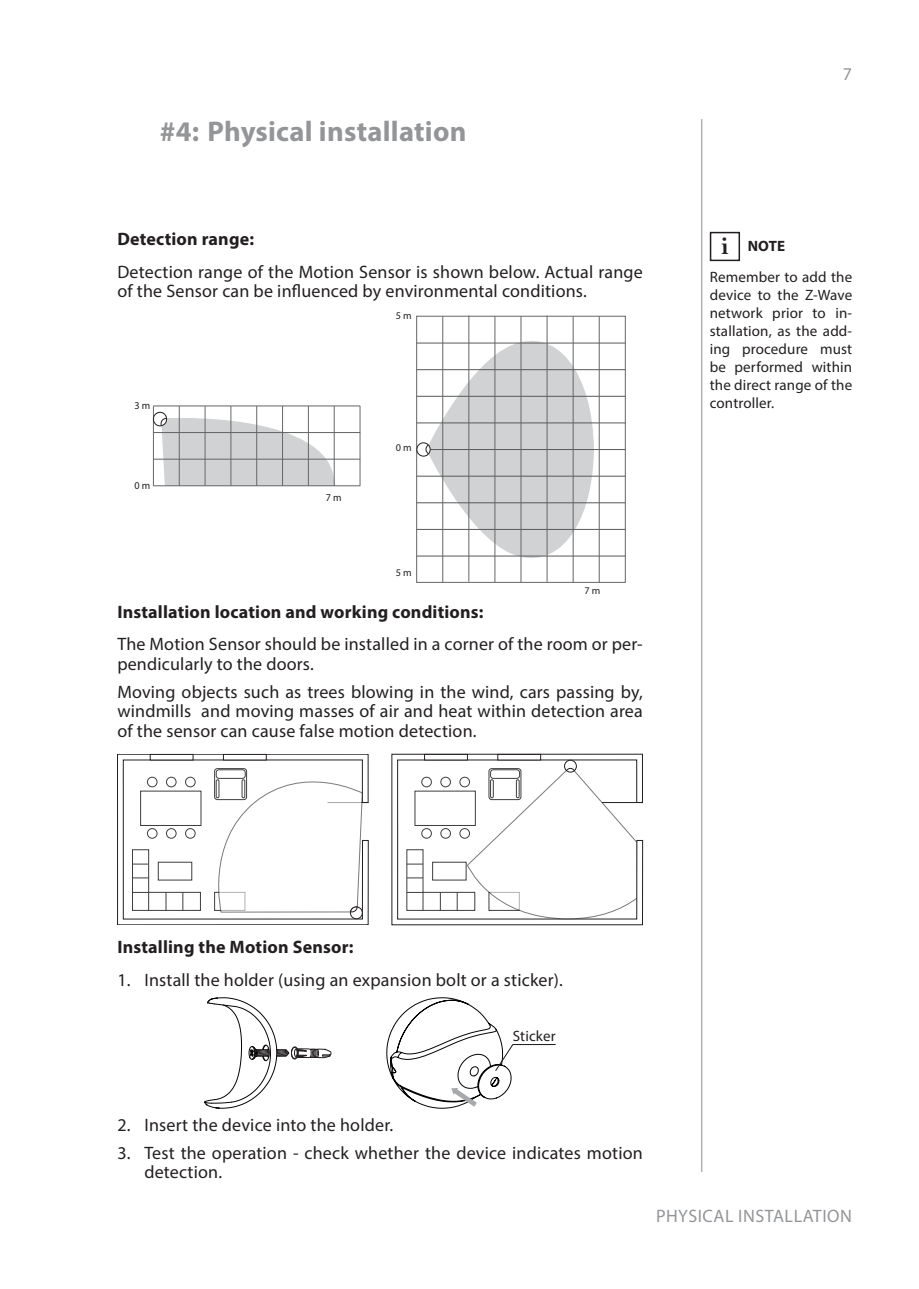
<style>
.page{position:relative;width:919px;height:1289px;background:#fff}
.page>*{position:absolute;margin:0;border:0;box-sizing:border-box;transform-origin:0 0}
.t1{font:700 28.5px "Myriad Pro";letter-spacing:.01em;color:#939598}
.t2{font:24.75px "Bell MT Bold";color:#231f20}
.t3{font:18px/19.5px "Myriad Pro";letter-spacing:.01em;color:#231f20}
.t4{font:700 18px "Myriad Pro";letter-spacing:.01em;color:#231f20}
.t5{font:18px "Myriad Pro";letter-spacing:.025em;color:#939598}
.Pasek_-_treść_tipów{font:15px/18px "Myriad Pro";letter-spacing:.01em;color:#231f20;text-align:justify}
.Pasek_-_treść_tipów-2{font:700 15px "Myriad Pro";color:#231f20}
.t6{font:10.5px "Myriad Pro";color:#231f20}
.t7{font:10.2px "Myriad Pro";color:#231f20}
</style>
<div class="page">
<hr style="left:701px;top:119px;width:1px;height:1052px;background:#939598">
<div style="left:709px;top:232px;width:31px;height:29px;border:2px solid #231f20"></div>
<div style="left:416px;top:316px;width:209px;height:266px;border:1px solid #646666"></div>
<hr style="left:416px;top:556px;width:209px;height:1px;background:#585959">
<hr style="left:416px;top:529px;width:209px;height:1px;background:#585959">
<hr style="left:416px;top:502px;width:209px;height:1px;background:#585959">
<hr style="left:416px;top:476px;width:209px;height:1px;background:#585959">
<hr style="left:416px;top:449px;width:209px;height:1px;background:#585959">
<hr style="left:416px;top:422px;width:209px;height:1px;background:#585959">
<hr style="left:416px;top:396px;width:209px;height:1px;background:#585959">
<hr style="left:416px;top:369px;width:209px;height:1px;background:#585959">
<hr style="left:416px;top:343px;width:209px;height:1px;background:#585959">
<hr style="left:442px;top:316px;width:1px;height:266px;background:#646666">
<div style="left:416px;top:443px;width:14px;height:13px;background:#fff;border-radius:50%"></div>
<div style="left:416px;top:442px;width:14px;height:14px;border:1px solid #231f20;border-radius:50%"></div>
<svg style="left:425px;top:326px;width:169px;height:247px"></svg>
<hr style="left:468px;top:315px;width:1px;height:266px;background:#646666">
<hr style="left:494px;top:316px;width:1px;height:266px;background:#646666">
<hr style="left:520px;top:316px;width:1px;height:266px;background:#646666">
<hr style="left:546px;top:316px;width:1px;height:265px;background:#646666">
<hr style="left:573px;top:316px;width:1px;height:266px;background:#646666">
<hr style="left:599px;top:316px;width:1px;height:266px;background:#646666">
<svg style="left:117px;top:754px;width:251px;height:171px"></svg>
<svg style="left:391px;top:753px;width:252px;height:172px"></svg>
<svg style="left:204px;top:997px;width:127px;height:111px"></svg>
<div style="left:291px;top:1047px;width:6px;height:11px;border:1px solid #231f20;border-radius:50%"></div>
<hr style="left:512px;top:1044px;width:43px;height:1px;background:#181619">
<svg style="left:386px;top:997px;width:127px;height:111px"></svg>
<hr style="left:360px;top:406px;width:1px;height:80px;background:#646666">
<hr style="left:334px;top:406px;width:1px;height:80px;background:#646666">
<hr style="left:308px;top:406px;width:1px;height:80px;background:#646666">
<hr style="left:282px;top:406px;width:1px;height:80px;background:#646666">
<hr style="left:256px;top:406px;width:1px;height:80px;background:#646666">
<hr style="left:231px;top:406px;width:1px;height:80px;background:#646666">
<hr style="left:205px;top:406px;width:1px;height:80px;background:#646666">
<hr style="left:179px;top:406px;width:1px;height:80px;background:#646666">
<hr style="left:153px;top:406px;width:1px;height:80px;background:#646666">
<hr style="left:153px;top:485px;width:207px;height:1px;background:#646666">
<hr style="left:153px;top:459px;width:207px;height:1px;background:#646666">
<hr style="left:153px;top:432px;width:207px;height:1px;background:#646666">
<hr style="left:153px;top:405px;width:207px;height:1px;background:#646666">
<svg style="left:152px;top:411px;width:183px;height:75px"></svg>
<p class="t1" style="left:160px;top:112px;width:308px">#4: Physical installation</p>
<p class="t4" style="left:117px;top:227px;width:138px">Detection range:</p>
<p class="t3" style="left:117px;top:261px;width:527px">Detection range of the Motion Sensor is shown below. Actual range of the Sensor can be influenced by environmental conditions.</p>
<p class="t6" style="left:134px;top:399px;width:17px">3 m</p>
<p class="t6" style="left:134px;top:479px;width:17px">0 m</p>
<p class="t6" style="left:326px;top:490px;width:17px">7 m</p>
<p class="t7" style="left:396px;top:310px;width:17px">5 m</p>
<p class="t7" style="left:396px;top:441px;width:17px">0 m</p>
<p class="t7" style="left:396px;top:566px;width:17px">5 m</p>
<p class="t7" style="left:584px;top:584px;width:17px">7 m</p>
<p class="t4" style="left:117px;top:600px;width:368px">Installation location and working conditions:</p>
<p class="t3" style="left:117px;top:634px;width:527px">The Motion Sensor should be installed in a corner of the room or per&shy;pendicularly to the doors.</p>
<p class="t3" style="left:117px;top:682px;width:527px;text-align:justify">Moving objects such as trees blowing in the wind, cars passing by, windmills and moving masses of air and heat within detection area of the sensor can cause false motion detection.</p>
<p class="t5" style="left:842px;top:63px;width:11px">7</p>
<h2 class="t2" style="left:721px;top:232px;width:9px">i</h2>
<p class="Pasek_-_treść_tipów-2" style="left:747px;top:236px;width:39px">NOTE</p>
<p class="Pasek_-_treść_tipów" style="left:709px;top:267px;width:144px">Remember to add the device to the Z-Wave network prior to in&shy;stallation, as the add&shy;ing procedure must be performed within the direct range of the controller.</p>
<p class="t4" style="left:117px;top:935px;width:237px">Installing the Motion Sensor:</p>
<p class="t3" style="left:117px;top:969px;width:447px">1. Install the holder (using an expansion bolt or a sticker).</p>
<p class="Pasek_-_treść_tipów" style="left:512px;top:1027px;width:44px">Sticker</p>
<p class="t3" style="left:117px;top:1114px;width:277px">2. Insert the device into the holder.</p>
<p class="t3" style="left:144px;top:1142px;width:500px;text-indent:-27px">3. Test the operation - check whether the device indicates motion detection.</p>
<p class="t5" style="left:656px;top:1204px;width:43px">Physical</p>
<p class="t5" style="left:738px;top:1204px;width:28px">installatio</p>
<p class="t5" style="left:840px;top:1204px;width:13px">n</p>
</div>
